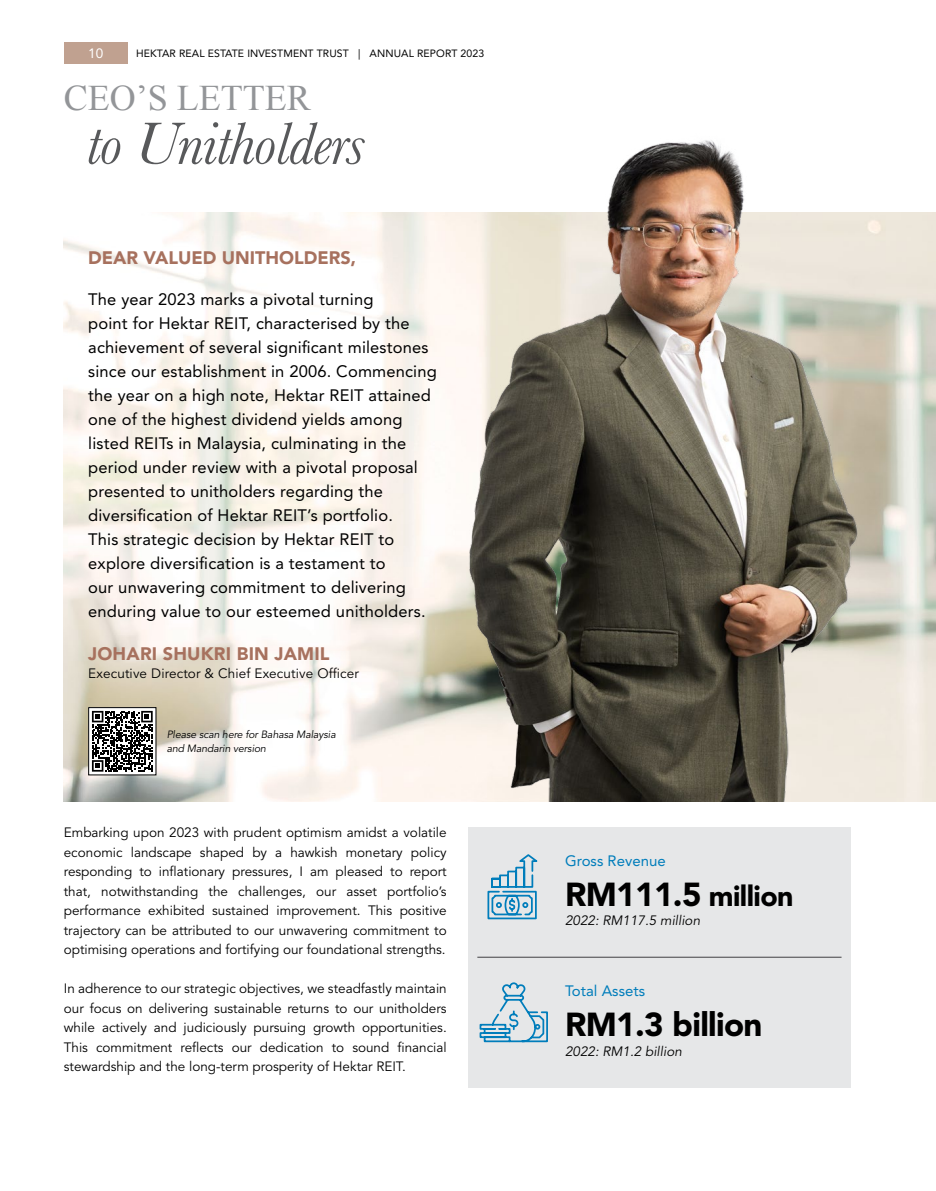
<style>
.page{position:relative;width:936px;height:1191px;background:#fff}
.page>*{position:absolute;margin:0;border:0;box-sizing:border-box;transform-origin:0 0}
.t1{font:italic 61.5px "Baskerville";letter-spacing:-.02em;color:#58595b}
.t2{font:36px "Times New Roman";color:#939598}
.t3{font:900 33px "Avenir LT Std";letter-spacing:-.02em;color:#000}
.t4{font:900 18px "Avenir LT Std";letter-spacing:.01em;color:#a7715e}
.t5{font:16.5px/24px "Avenir LT Std";letter-spacing:.01em;color:#000}
.t6{font:15px "Avenir LT Std";color:#007dbb}
.t7{font:13.5px/19.5px "Avenir LT Std";color:#000;text-align:justify}
.t8{font:italic 13.5px "Avenir LT Std";color:#000}
.t9{font:13.5px "Avenir LT Std";color:#fff}
.t10{font:italic 10.5px/13.5px "Avenir LT Std";letter-spacing:-.01em;color:#000}
.t11{font:10.5px "Avenir LT Std";letter-spacing:.01em;color:#000}
.s1{font-size:28.5px}
</style>
<div class="page">
<div style="left:64px;top:43px;width:64px;height:21px;background:#c0a190"></div>
<img style="left:64px;top:213px;width:871px;height:588px">
<div style="left:468px;top:827px;width:382px;height:260px;background:#e6e7e8"></div>
<hr style="left:477px;top:957px;width:364px;height:1px;background:#414042">
<svg style="left:487px;top:854px;width:51px;height:66px"></svg>
<svg style="left:479px;top:982px;width:69px;height:61px"></svg>
<img style="left:434px;top:140px;width:428px;height:661px">
<svg style="left:90px;top:709px;width:64px;height:64px"></svg>
<svg style="left:92px;top:711px;width:61px;height:60px"></svg>
<div style="left:88px;top:707px;width:68px;height:68px;border:1px solid #000"></div>
<p class="t9" style="left:88px;top:46px;width:17px">10</p>
<p class="t11" style="left:136px;top:47px;width:349px">Hektar Real Estate Investment Trust | Annual Report 2023</p>
<h2 class="t2" style="left:64px;top:74px;width:248px">CEO’S LETTER</h2>
<h1 class="t1" style="left:86px;top:103px;width:280px">to Unitholders</h1>
<h3 class="t4" style="left:88px;top:247px;width:27px">DEAR</h3>
<h3 class="t4" style="left:144px;top:247px;width:25px">VALUED</h3>
<h3 class="t4" style="left:222px;top:247px;width:57px">UN ITHOLDERS</h3>
<h3 class="t4" style="left:351px;top:247px;width:7px">,</h3>
<p class="t5" style="left:88px;top:287px;width:350px">The year 2023 marks a pivotal turning<br>point for Hektar RE IT, characterised by the achievement of several significant milestones since our establishment in 2006. Commencing the year on a high note, Hektar REIT attained one of the highest dividend yields among listed REITs in Malaysia, culminating in the period under review with a pivotal proposal presented to unitholders regarding the diversification of Hektar RE IT’s portfolio.<br>This strategic decision by Hektar RE IT to explore diversification is a testament to<br>our unwavering commitment to delivering enduring value to our esteemed unitholders.</p>
<h3 class="t4" style="left:88px;top:642px;width:243px">JOHARI SHUKRI BIN JAMI L</h3>
<p class="t7" style="left:88px;top:663px;width:272px">Executive Director &amp; Chief Executive Officer</p>
<p class="t10" style="left:167px;top:728px;width:171px">Please scan here for Bahasa Malaysia and Mandarin version</p>
<p class="t7" style="left:64px;top:823px;width:384px">Embarking upon 2023 with prudent optimism amidst a volatile economic landscape shaped by a hawkish monetary policy responding to inflationary pressures, I am pleased to report that, notwithstanding the challenges, our asset portfolio’s performance exhibited sustained improvement. This positive trajectory can be attributed to our unwavering commitment to optimising operations and fortifying our foundational strengths.</p>
<p class="t7" style="left:64px;top:979px;width:384px">In adherence to our strategic objectives, we steadfastly maintain our focus on delivering sustainable returns to our unitholders while actively and judiciously pursuing growth opportunities.<br>This commitment reflects our dedication to sound financial stewardship and the long-term prosperity of Hektar REIT.</p>
<p class="t6" style="left:565px;top:851px;width:102px">Gross Revenue</p>
<h3 class="t3" style="left:565px;top:874px;width:230px">RM111.5 <span class="s1">MILLION</span></h3>
<p class="t8" style="left:565px;top:912px;width:137px">2022: RM117.5 million</p>
<p class="t6" style="left:565px;top:982px;width:82px">Total Assets</p>
<h3 class="t3" style="left:565px;top:1004px;width:199px">RM1.3 BILLION</h3>
<p class="t8" style="left:565px;top:1043px;width:118px">2022: RM1.2 billion</p>
</div>
